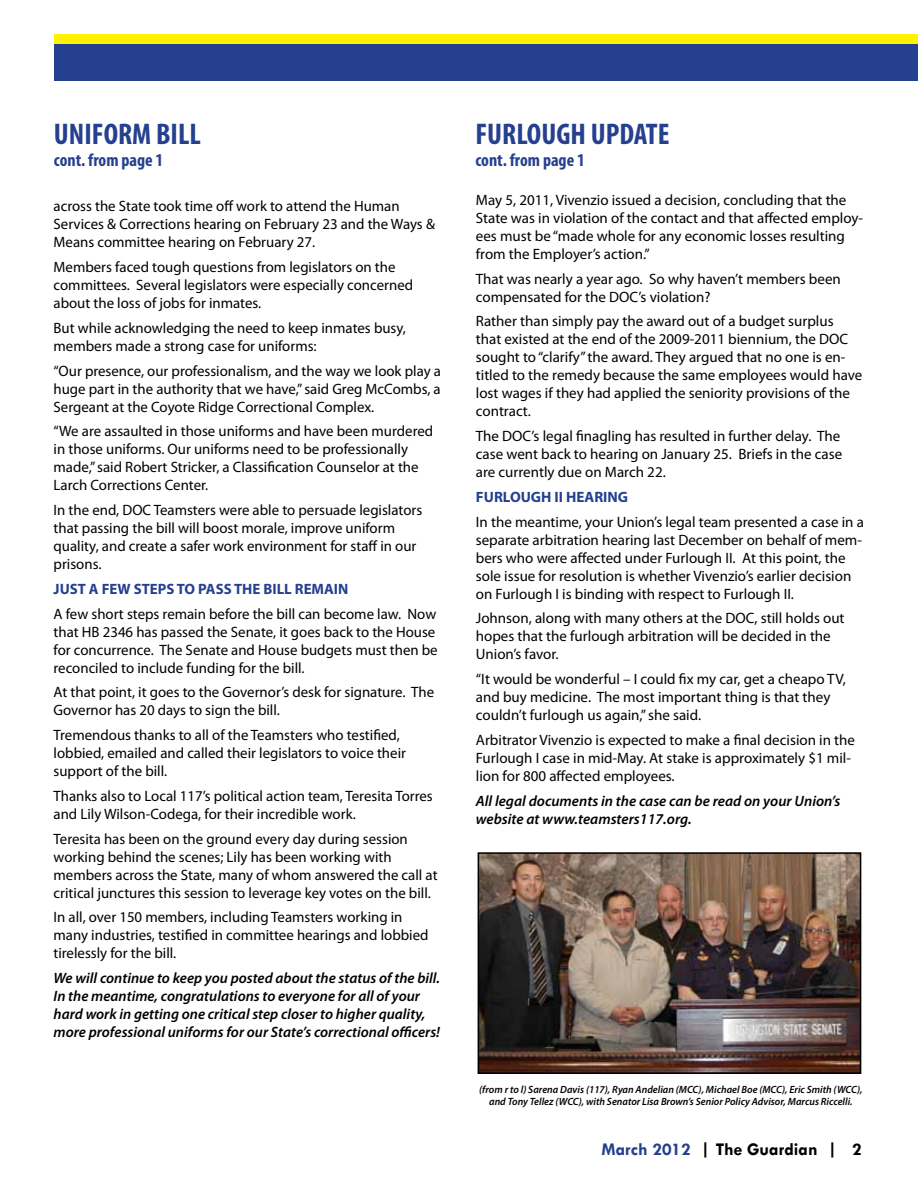
<style>
.page{position:relative;width:918px;height:1188px;background:#fff}
.page>*{position:absolute;margin:0;border:0;box-sizing:border-box;transform-origin:0 0}
.t1{font:700 condensed 30px "Myriad Pro";color:#25408f}
.t2{font:700 condensed 18px "Myriad Pro";color:#25408f}
.t3{font:700 18px "Tw Cen";color:#000}
.t4{font:15px/18px "Myriad Pro";color:#000}
.t5{font:italic 600 15px/18px "Myriad Pro";color:#000}
.t6{font:700 15px "Myriad Pro";color:#25408f}
.t7{font:italic 600 10.5px/12.6px "Myriad Pro";color:#000;text-align:center}
.s1{color:#25408f}
</style>
<div class="page">
<div style="left:54px;top:35px;width:864px;height:19px;background:#fff200"></div>
<div style="left:54px;top:44px;width:864px;height:37px;background:#25408f"></div>
<img style="left:481px;top:855px;width:377px;height:216px">
<div style="left:478px;top:852px;width:383px;height:222px;border:2px solid #000"></div>
<h1 class="t1" style="left:54px;top:115px;width:127px">UNI FORM BILL</h1>
<p class="t2" style="left:54px;top:148px;width:111px">cont. from page 1</p>
<p class="t4" style="left:54px;top:197px;width:383px">across the State took time off work to attend the Human<br>Services &amp; Corrections hearing on February 23 and the Ways &amp;<br>Means committee hearing on February 27.</p>
<p class="t4" style="left:54px;top:258px;width:361px">Members faced tough questions from legislators on the committees. Several legislators were especially concerned about the loss of jobs for inmates.</p>
<p class="t4" style="left:54px;top:319px;width:354px">But while acknowledging the need to keep inmates busy, members made a strong case for uniforms:</p>
<p class="t4" style="left:54px;top:361px;width:389px;text-align:justify">“Our presence, our professionalism, and the way we look play a huge part in the authority that we have,” said Greg McCombs, a Sergeant at the Coyote Ridge Correctional Complex.</p>
<p class="t4" style="left:54px;top:422px;width:381px">“We are assaulted in those uniforms and have been murdered in those uniforms. Our uniforms need to be professionally made,” said Robert Stricker, a Classification Counselor at the Larch Corrections Center.</p>
<p class="t4" style="left:54px;top:501px;width:370px">In the end, DOC Teamsters were able to persuade legislators that passing the bill will boost morale, improve uniform quality, and create a safer work environment for staff in our prisons.</p>
<p class="t6" style="left:54px;top:579px;width:296px">JUST A FEW STEPS TO PASS THE BILL REMAIN</p>
<p class="t4" style="left:54px;top:604px;width:386px">A few short steps remain before the bill can become law. Now that HB 2346 has passed the Senate, it goes back to the House for concurrence. The Senate and House budgets must then be reconciled to include funding for the bill.</p>
<p class="t4" style="left:54px;top:683px;width:382px">At that point, it goes to the Governor’s desk for signature. The<br>Governor has 20 days to sign the bill.</p>
<p class="t4" style="left:54px;top:726px;width:354px">Tremendous thanks to all of the Teamsters who testified, lobbied, emailed and called their legislators to voice their support of the bill.</p>
<p class="t4" style="left:54px;top:787px;width:381px">Thanks also to Local 117’s political action team, Teresita Torres and Lily Wilson-Codega, for their incredible work.</p>
<p class="t4" style="left:54px;top:829px;width:386px">Teresita has been on the ground every day during session working behind the scenes; Lily has been working with members across the State, many of whom answered the call at critical junctures this session to leverage key votes on the bill.</p>
<p class="t4" style="left:54px;top:908px;width:377px">In all, over 150 members, including Teamsters working in many industries, testified in committee hearings and lobbied tirelessly for the bill.</p>
<p class="t5" style="left:54px;top:969px;width:388px">We will continue to keep you posted about the status of the bill.<br>In the meantime, congratulations to everyone for all of your hard work in getting one critical step closer to higher quality, more professional uniforms for our State’s correctional officers!</p>
<h1 class="t1" style="left:476px;top:115px;width:27px">FURLOUGH</h1>
<h1 class="t1" style="left:591px;top:115px;width:42px">UPDATE</h1>
<p class="t2" style="left:476px;top:148px;width:111px">cont. from page 1</p>
<p class="t4" style="left:476px;top:190px;width:389px">May 5, 2011, Vivenzio issued a decision, concluding that the State was in violation of the contact and that affected employ&shy;ees must be “made whole for any economic losses resulting from the Employer’s action.”</p>
<p class="t4" style="left:476px;top:269px;width:366px">That was nearly a year ago. So why haven’t members been compensated for the DOC’s violation?</p>
<p class="t4" style="left:476px;top:312px;width:388px">Rather than simply pay the award out of a budget surplus that existed at the end of the 2009-2011 biennium, the DOC sought to “clarify” the award. They argued that no one is en&shy;titled to the remedy because the same employees would have lost wages if they had applied the seniority provisions of the contract.</p>
<p class="t4" style="left:476px;top:427px;width:368px">The DOC’s legal finagling has resulted in further delay. The case went back to hearing on January 25. Briefs in the case are currently due on March 22.</p>
<p class="t6" style="left:476px;top:487px;width:154px">FURLOUGH II HEARING</p>
<p class="t4" style="left:476px;top:512px;width:390px">In the meantime, your Union’s legal team presented a case in a separate arbitration hearing last December on behalf of mem&shy;bers who were affected under Furlough II. At this point, the sole issue for resolution is whether Vivenzio’s earlier decision on Furlough I is binding with respect to Furlough II.</p>
<p class="t4" style="left:476px;top:609px;width:370px">Johnson, along with many others at the DOC, still holds out hopes that the furlough arbitration will be decided in the<br>Union’s favor.</p>
<p class="t4" style="left:476px;top:670px;width:372px">“It would be wonderful – I could fix my car, get a cheapo TV, and buy medicine. The most important thing is that they couldn’t furlough us again,” she said.</p>
<p class="t4" style="left:476px;top:730px;width:381px">Arbitrator Vivenzio is expected to make a final decision in the<br>Furlough I case in mid-May. At stake is approximately $1 mil&shy;lion for 800 affected employees.</p>
<p class="t5" style="left:476px;top:791px;width:366px">All legal documents in the case can be read on your Union’s website at www.teamsters117.org.</p>
<p class="t7" style="left:479px;top:1083px;width:385px">(from r to l) Sarena Davis (117), Ryan Andelian (MCC), Michael Boe (MCC), Eric Smith (WCC), and Tony Tellez (WCC), with Senator Lisa Brown’s Senior Policy Advisor, Marcus Riccelli.</p>
<p class="t3" style="left:602px;top:1139px;width:262px"><span class="s1">March 2012</span> | The Guardian | 2</p>
</div>
